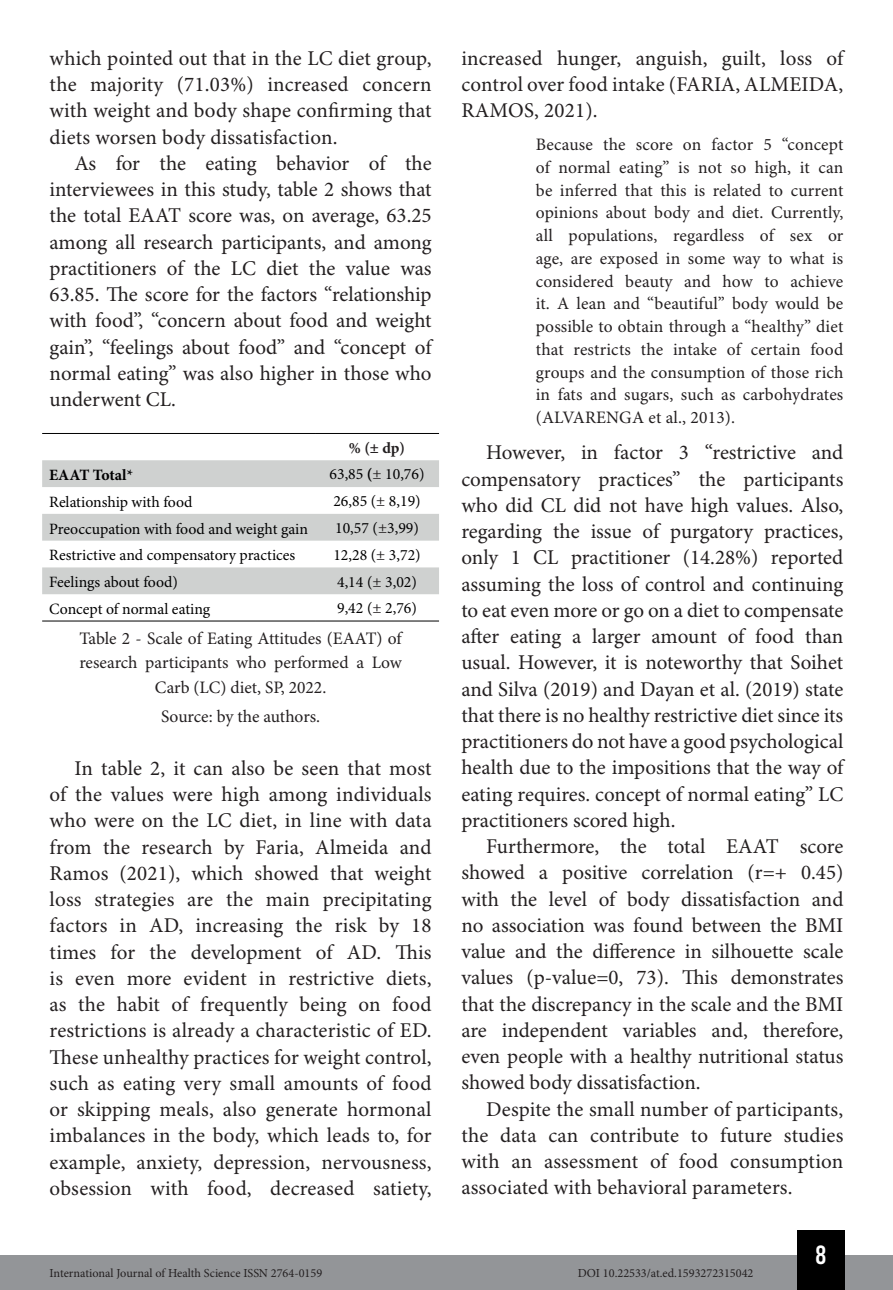
<style>
.page{position:relative;width:893px;height:1290px;background:#fff}
.page>*{position:absolute;margin:0;border:0;box-sizing:border-box;transform-origin:0 0}
.t1{font:26.25px "Bebas Kai";color:#fff}
.t2{font:21px/26.2px "Minion Pro";letter-spacing:.005em;color:#231f20;text-align:justify}
.t3{font:17.5px/22.8px "Minion Pro";color:#231f20;text-align:center}
.t4{font:15.75px "Minion Pro";color:#000001}
.t5{font:700 15.75px "Minion Pro";color:#000001}
.t6{font:700 15.75px "Minion Pro";color:#231f20}
.t7{font:12.25px "Minion Pro";color:#231f20}
.s1{font-weight:700}
.s2{color:#231f20}
</style>
<div class="page">
<div style="left:0;top:1255px;width:893px;height:35px;background:#939598"></div>
<div style="left:797px;top:1230px;width:48px;height:60px;background:#000"></div>
<svg style="left:42px;top:460px;width:397px;height:134px;fill:#cfd1d0"></svg>
<hr style="left:42px;top:433px;width:273px;height:1px;background:#000001">
<hr style="left:315px;top:433px;width:124px;height:1px;background:#000001">
<hr style="left:42px;top:620px;width:273px;height:1px;background:#000001">
<hr style="left:315px;top:620px;width:124px;height:1px;background:#000001">
<p class="t2" style="left:50px;top:46px;width:383px">which pointed out that in the LC diet group, the majority (71.03%) increased concern with weight and body shape confirming that diets worsen body dissatisfaction.</p>
<p class="t2" style="left:50px;top:151px;width:384px;text-indent:25px">As for the eating behavior of the interviewees in this study, table 2 shows that the total EAAT score was, on average, 63.25 among all research participants, and among practitioners of the LC diet the value was 63.85. The score for the factors “relationship with food”, “concern about food and weight gain”, “feelings about food” and “concept of normal eating” was also higher in those who underwent CL.</p>
<p class="t6" style="left:349px;top:437px;width:58px">% (± dp)</p>
<p class="t5" style="left:49px;top:464px;width:85px">EAAT Total*</p>
<p class="t4" style="left:330px;top:465px;width:96px">63,85 <span class="s1">(</span><span class="s2">±</span> 10,76)</p>
<p class="t4" style="left:49px;top:492px;width:145px">Relationship with food</p>
<p class="t4" style="left:333px;top:492px;width:89px">26,85 (<span class="s2">±</span> 8,19)</p>
<p class="t4" style="left:49px;top:519px;width:260px">Preoccupation with food and weight gain</p>
<p class="t4" style="left:335px;top:518px;width:85px">10,57 (<span class="s2">±</span>3,99)</p>
<p class="t4" style="left:49px;top:546px;width:248px">Restrictive and compensatory practices</p>
<p class="t4" style="left:333px;top:545px;width:89px">12,28 (<span class="s2">±</span> 3,72)</p>
<p class="t4" style="left:49px;top:573px;width:130px">Feelings about food)</p>
<p class="t4" style="left:337px;top:572px;width:81px">4,14 (<span class="s2">±</span> 3,02)</p>
<p class="t4" style="left:49px;top:599px;width:163px">Concept of normal eating</p>
<p class="t4" style="left:337px;top:599px;width:81px">9,42 (<span class="s2">±</span> 2,76)</p>
<p class="t3" style="left:79px;top:627px;width:324px;line-height:24.5px">Table 2 - Scale of Eating Attitudes (EAAT) of research participants who performed a Low<br>Carb (LC) diet, SP, 2022.</p>
<p class="t3" style="left:161px;top:706px;width:161px">Source: by the authors.</p>
<p class="t2" style="left:50px;top:756px;width:384px;text-indent:25px">In table 2, it can also be seen that most of the values were high among individuals who were on the LC diet, in line with data from the research by Faria, Almeida and Ramos (2021), which showed that weight loss strategies are the main precipitating factors in AD, increasing the risk by 18 times for the development of AD. This is even more evident in restrictive diets, as the habit of frequently being on food restrictions is already a characteristic of ED.<br>These unhealthy practices for weight control, such as eating very small amounts of food or skipping meals, also generate hormonal imbalances in the body, which leads to, for example, anxiety, depression, nervousness, obsession with food, decreased satiety,</p>
<p class="t2" style="left:461px;top:46px;width:383px">increased hunger, anguish, guilt, loss of control over food intake (FARIA, ALMEIDA, RAMOS, 2021).</p>
<p class="t3" style="left:536px;top:134px;width:309px;text-align:justify">Because the score on factor 5 “concept of normal eating” is not so high, it can be inferred that this is related to current opinions about body and diet. Currently, all populations, regardless of sex or age, are exposed in some way to what is considered beauty and how to achieve it. A lean and “beautiful” body would be possible to obtain through a “healthy” diet that restricts the intake of certain food groups and the consumption of those rich in fats and sugars, such as carbohydrates (ALVARENGA et al., 2013).</p>
<p class="t2" style="left:461px;top:440px;width:384px;text-indent:25px">However, in factor 3 “restrictive and compensatory practices” the participants who did CL did not have high values. Also, regarding the issue of purgatory practices, only 1 CL practitioner (14.28%) reported assuming the loss of control and continuing to eat even more or go on a diet to compensate after eating a larger amount of food than usual. However, it is noteworthy that Soihet and Silva (2019) and Dayan et al. (2019) state that there is no healthy restrictive diet since its practitioners do not have a good psychological health due to the impositions that the way of eating requires. concept of normal eating” LC practitioners scored high.</p>
<p class="t2" style="left:461px;top:834px;width:384px;text-indent:25px">Furthermore, the total EAAT score showed a positive correlation (r=+ 0.45) with the level of body dissatisfaction and no association was found between the BMI value and the difference in silhouette scale values (p-value=0, 73). This demonstrates that the discrepancy in the scale and the BMI are independent variables and, therefore, even people with a healthy nutritional status showed body dissatisfaction.</p>
<p class="t2" style="left:461px;top:1096px;width:383px;text-indent:25px">Despite the small number of participants, the data can contribute to future studies with an assessment of food consumption associated with behavioral parameters.</p>
<p class="t1" style="left:816px;top:1241px;width:12px">8</p>
<p class="t7" style="left:50px;top:1266px;width:274px">International Journal of Health Science ISSN 2764-0159</p>
<p class="t7" style="left:578px;top:1266px;width:177px">DOI 10.22533/at.ed.1593272315042</p>
</div>
